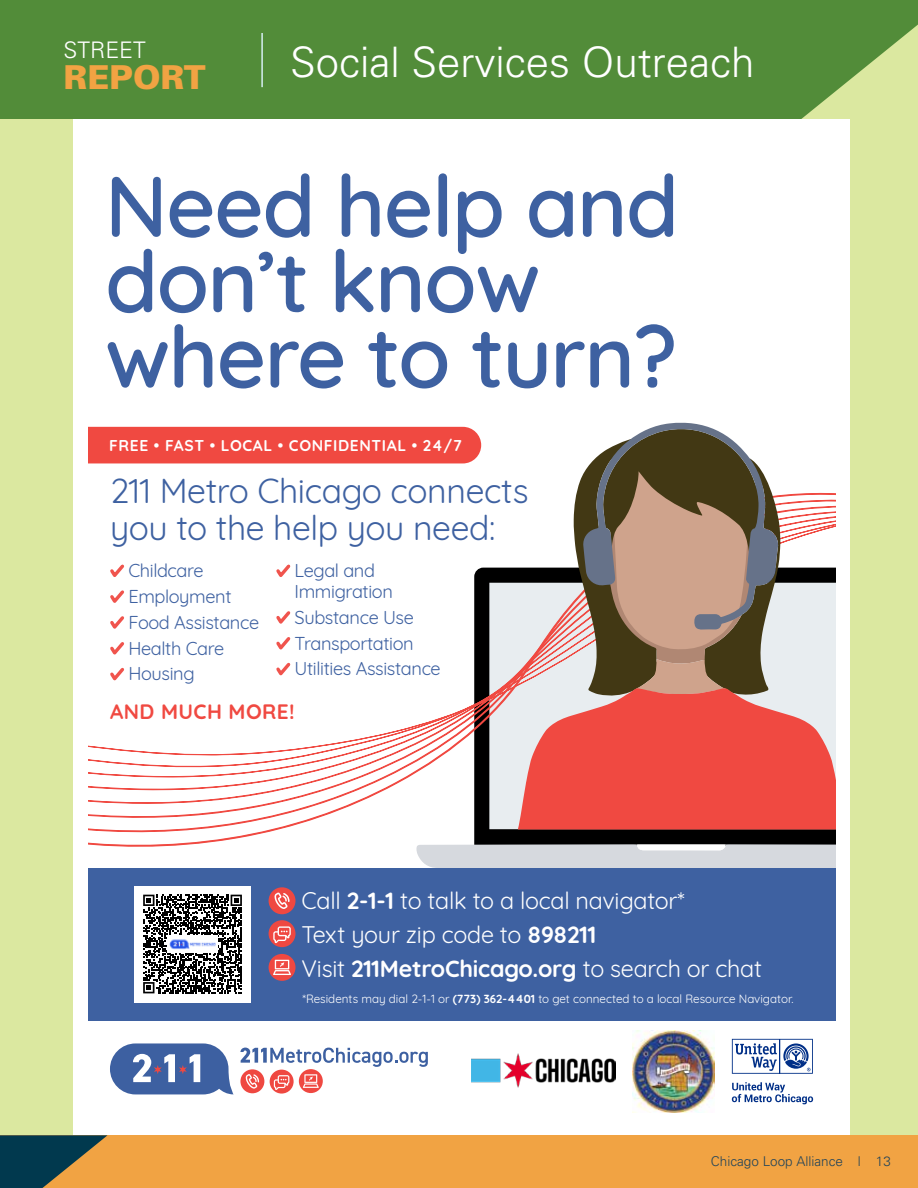
<style>
.page{position:relative;width:918px;height:1188px;background:#fff}
.page>*{position:absolute;margin:0;border:0;box-sizing:border-box;transform-origin:0 0}
.t1{font:300 85.8px/75.4px "Quicksand";letter-spacing:-.02em;color:#3e61a1}
.t2{font:300 42px "Univers";color:#fff}
.t3{font:33.75px/36.5px "Quicksand";letter-spacing:-.01em;color:#3e61a1}
.t4{font:900 33px "Univers";color:#f1a343}
.t5{font:23.4px/33.8px "Quicksand";letter-spacing:-.01em;color:#fff}
.t6{font:300 22.8px "Univers";color:#fff}
.t7{font:700 20.85px "Quicksand";letter-spacing:.02em;color:#f04941}
.t8{font:18.15px/25.8px "Quicksand";letter-spacing:-.02em;color:#3e61a1}
.t9{font:700 15.6px "Quicksand";letter-spacing:.04em;color:#fff}
.t10{font:300 13.5px "Univers";color:#224459}
.t11{font:11.7px "Quicksand";color:#fff}
.s1{font-weight:700}
</style>
<div class="page">
<div style="left:0;top:0;width:918px;height:1177px;background:#dbe8a0"></div>
<div style="left:0;top:1135px;width:918px;height:53px;background:#f1a343"></div>
<svg style="left:0;top:1135px;width:108px;height:53px"></svg>
<div style="left:0;top:0;width:918px;height:119px;background:#528c39"></div>
<svg style="left:731px;top:25px;width:187px;height:276px;fill:#dbe8a0"></svg>
<hr style="left:261px;top:33px;width:2px;height:54px;background:#d5eef2">
<div style="left:73px;top:120px;width:776px;height:1015px;background:#fff"></div>
<div style="left:240px;top:1069px;width:24px;height:24px;background:#ef4841;border-radius:50%"></div>
<svg style="left:246px;top:1074px;width:13px;height:15px"></svg>
<div style="left:299px;top:1069px;width:24px;height:24px;background:#ef4841;border-radius:50%"></div>
<svg style="left:303px;top:1074px;width:16px;height:14px"></svg>
<svg style="left:270px;top:1070px;width:24px;height:24px"></svg>
<svg style="left:274px;top:1075px;width:15px;height:15px"></svg>
<svg style="left:240px;top:1048px;width:188px;height:19px"></svg>
<svg style="left:110px;top:1043px;width:124px;height:51px"></svg>
<img style="left:472px;top:1053px;width:143px;height:35px">
<img style="left:632px;top:1031px;width:82px;height:82px">
<svg style="left:732px;top:1082px;width:81px;height:22px"></svg>
<svg style="left:732px;top:1039px;width:81px;height:35px"></svg>
<svg style="left:88px;top:426px;width:748px;height:442px"></svg>
<svg style="left:107px;top:561px;width:20px;height:20px"></svg>
<svg style="left:107px;top:587px;width:20px;height:20px"></svg>
<svg style="left:107px;top:613px;width:20px;height:20px"></svg>
<svg style="left:107px;top:639px;width:20px;height:20px"></svg>
<svg style="left:107px;top:665px;width:20px;height:19px"></svg>
<svg style="left:273px;top:561px;width:20px;height:20px"></svg>
<svg style="left:273px;top:608px;width:20px;height:20px"></svg>
<svg style="left:273px;top:634px;width:20px;height:20px"></svg>
<svg style="left:273px;top:660px;width:20px;height:19px"></svg>
<svg style="left:574px;top:422px;width:206px;height:266px"></svg>
<svg style="left:518px;top:688px;width:318px;height:141px;fill:#f04941"></svg>
<div style="left:88px;top:427px;width:393px;height:36px;background:#f04941"></div>
<div style="left:73px;top:868px;width:776px;height:152px;background:#3e61a1"></div>
<div style="left:269px;top:887px;width:27px;height:27px;background:#ef4841;border-radius:50%"></div>
<svg style="left:274px;top:893px;width:16px;height:16px"></svg>
<div style="left:269px;top:920px;width:27px;height:27px;background:#ef4841;border-radius:50%"></div>
<svg style="left:273px;top:926px;width:18px;height:17px"></svg>
<svg style="left:269px;top:954px;width:27px;height:27px"></svg>
<svg style="left:273px;top:960px;width:18px;height:15px"></svg>
<div style="left:134px;top:886px;width:117px;height:117px;background:#fff"></div>
<svg style="left:143px;top:895px;width:99px;height:98px"></svg>
<img style="left:167px;top:936px;width:51px;height:16px">
<div style="left:73px;top:120px;width:14px;height:1015px;background:#fff"></div>
<div style="left:836px;top:120px;width:13px;height:1015px;background:#fff"></div>
<p class="t6" style="left:64px;top:36px;width:84px">STREET</p>
<h3 class="t4" style="left:64px;top:57px;width:144px">REPORT</h3>
<h2 class="t2" style="left:290px;top:36px;width:466px">Social Services Outreach</h2>
<h1 class="t1" style="left:105px;top:160px;width:576px">Need help and don’t know where to turn?</h1>
<p class="t9" style="left:109px;top:433px;width:354px">FREE • FAST • LOCAL • CONFIDENTIAL • 24/7</p>
<h3 class="t3" style="left:110px;top:470px;width:420px">211 Metro Chicago connects you to the help you need:</h3>
<p class="t8" style="left:128px;top:556px;width:132px">Childcare<br>Employment<br>Food Assistance<br>Health Care<br>Housing</p>
<p class="t7" style="left:110px;top:695px;width:186px">AND MUCH MORE!</p>
<p class="t8" style="left:295px;top:558px;width:100px;line-height:20.9px">Legal and<br>Immigration</p>
<p class="t8" style="left:295px;top:602px;width:148px">Substance Use<br>Transportation<br>Utilities Assistance</p>
<p class="t5" style="left:302px;top:881px;width:462px">Call <span class="s1">2-1-1</span> to talk to a local navigator*<br>Text your zip code to <span class="s1">898211<br></span>Visit <span class="s1">211MetroChicago.org</span> to search or chat</p>
<p class="t11" style="left:302px;top:989px;width:493px">*Residents may dial 2-1-1 or <span class="s1">(773) 362-4401</span> to get connected to a local Resource Navigator.</p>
<p class="t10" style="left:711px;top:1153px;width:182px">Chicago Loop Alliance | 13</p>
</div>
